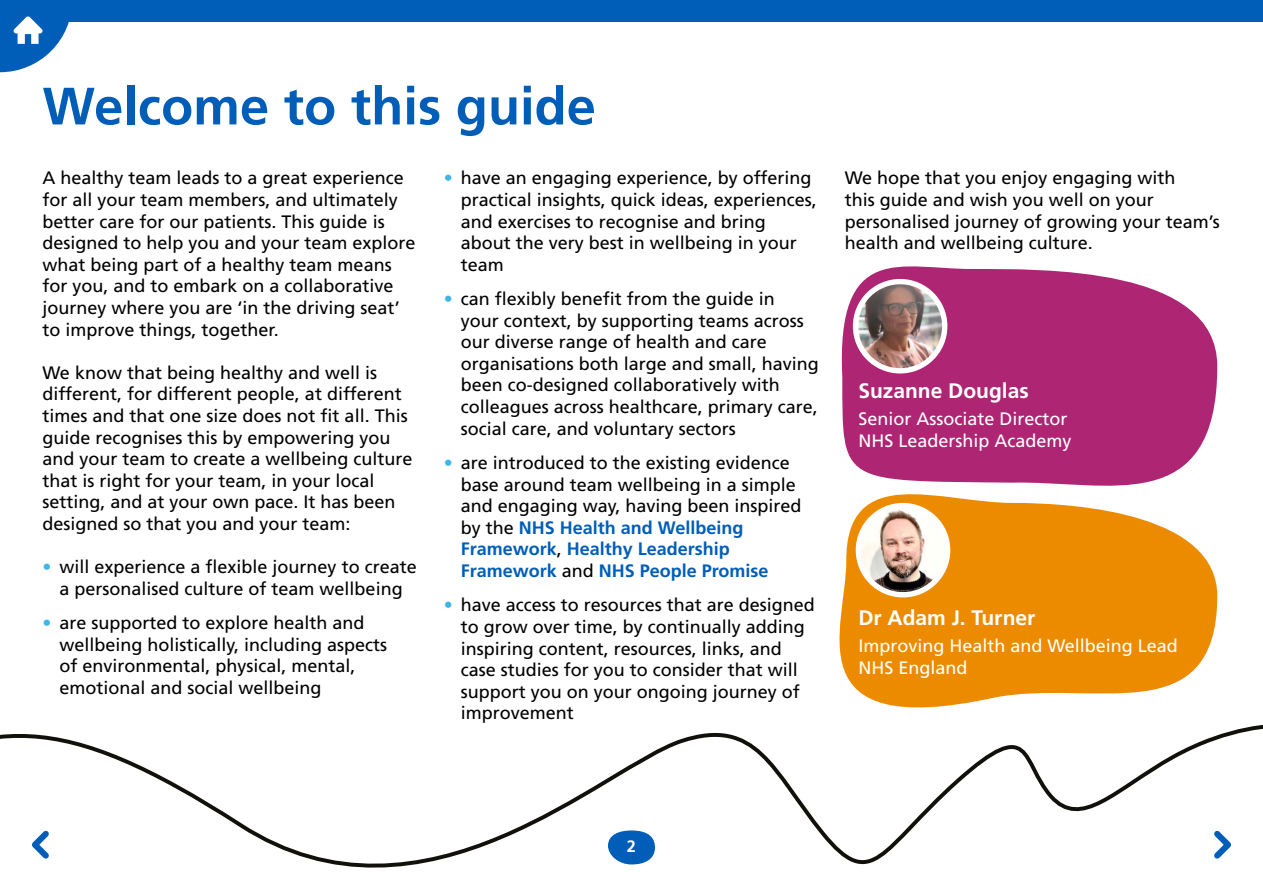
<style>
.page{position:relative;width:1263px;height:893px;background:#fff}
.page>*{position:absolute;margin:0;border:0;box-sizing:border-box;transform-origin:0 0}
.Case_Study_Header_2{font:700 52.5px "Frutiger LT Std";color:#005eb8}
.Body_12pt_-_Black{font:700 21px "Frutiger LT Std";color:#fff}
.Body_12pt_-_Black-2{font:18px/21.6px "Frutiger LT Std";color:#000}
.Body_12pt_-_Black-3{font:18px "Frutiger LT Std";color:#fff}
.t1{font:700 16.5px "Frutiger LT Std";color:#fff}
.s1{color:#41b6e6}
.s2{font-weight:700;color:#005eb8}
</style>
<div class="page">
<svg style="left:0;top:724px;width:1263px;height:144px"></svg>
<svg style="left:841px;top:266px;width:376px;height:195px;background:#b63a80"></svg>
<svg style="left:791px;top:461px;width:426px;height:281px;fill:#ed8b00"></svg>
<img style="left:858px;top:283px;width:84px;height:88px">
<div style="left:853px;top:279px;width:94px;height:94px;border:5px solid #fff;border-radius:50%"></div>
<img style="left:859px;top:506px;width:88px;height:88px">
<div style="left:856px;top:503px;width:94px;height:94px;border:5px solid #fff;border-radius:50%"></div>
<svg style="left:608px;top:830px;width:47px;height:34px"></svg>
<svg style="left:26px;top:825px;width:28px;height:39px"></svg>
<svg style="left:1208px;top:825px;width:29px;height:39px"></svg>
<div style="left:0;top:0;width:1263px;height:21px;background:#005eb8"></div>
<svg style="left:0;top:16px;width:72px;height:56px"></svg>
<p class="Case_Study_Header_2" style="left:43px;top:75px;width:555px">Welcome to this guide</p>
<p class="Body_12pt_-_Black-2" style="left:43px;top:167px;width:375px">A healthy team leads to a great experience for all your team members, and ultimately better care for our patients. This guide is designed to help you and your team explore what being part of a healthy team means for you, and to embark on a collaborative journey where you are ‘in the driving seat’ to improve things, together.</p>
<p class="Body_12pt_-_Black-2" style="left:43px;top:362px;width:372px">We know that being healthy and well is different, for different people, at different times and that one size does not fit all. This guide recognises this by empowering you and your team to create a wellbeing culture that is right for your team, in your local setting, and at your own pace. It has been designed so that you and your team:</p>
<p class="Body_12pt_-_Black-2" style="left:43px;top:556px;width:376px;text-align:center"><span class="s1">•</span> will experience a flexible journey to create a personalised culture of team wellbeing</p>
<p class="Body_12pt_-_Black-2" style="left:60px;top:612px;width:329px;text-indent:-17px"><span class="s1">•</span> are supported to explore health and wellbeing holistically, including aspects of environmental, physical, mental, emotional and social wellbeing</p>
<p class="Body_12pt_-_Black-2" style="left:461px;top:167px;width:358px;text-indent:-17px"><span class="s1">•</span> have an engaging experience, by offering practical insights, quick ideas, experiences, and exercises to recognise and bring about the very best in wellbeing in your team</p>
<p class="Body_12pt_-_Black-2" style="left:461px;top:288px;width:360px;text-indent:-17px"><span class="s1">•</span> can flexibly benefit from the guide in<br>your context, by supporting teams across our diverse range of health and care organisations both large and small, having been co-designed collaboratively with colleagues across healthcare, primary care, social care, and voluntary sectors</p>
<p class="Body_12pt_-_Black-2" style="left:461px;top:452px;width:342px;text-indent:-17px"><span class="s1">•</span> are introduced to the existing evidence base around team wellbeing in a simple and engaging way, having been inspired by the <span class="s2">NHS Health and Wellbeing Framework</span>, <span class="s2">Healthy Leadership Framework</span> and <span class="s2">NHS People Promise</span></p>
<p class="Body_12pt_-_Black-2" style="left:461px;top:594px;width:356px;text-indent:-17px"><span class="s1">•</span> have access to resources that are designed to grow over time, by continually adding inspiring content, resources, links, and case studies for you to consider that will support you on your ongoing journey of improvement</p>
<p class="Body_12pt_-_Black-2" style="left:845px;top:167px;width:377px">We hope that you enjoy engaging with<br>this guide and wish you well on your personalised journey of growing your team’s health and wellbeing culture.</p>
<p class="Body_12pt_-_Black" style="left:858px;top:378px;width:172px">Suzanne Douglas</p>
<p class="Body_12pt_-_Black-3" style="left:858px;top:408px;width:211px">Senior Associate Director</p>
<p class="Body_12pt_-_Black-3" style="left:858px;top:430px;width:215px">NHS Leadership Academy</p>
<p class="Body_12pt_-_Black" style="left:858px;top:605px;width:178px">Dr Adam J. Turner</p>
<p class="Body_12pt_-_Black-3" style="left:858px;top:635px;width:321px">Improving Health and Wellbeing Lead</p>
<p class="Body_12pt_-_Black-3" style="left:858px;top:657px;width:111px">NHS England</p>
<p class="t1" style="left:627px;top:837px;width:11px">2</p>
</div>
